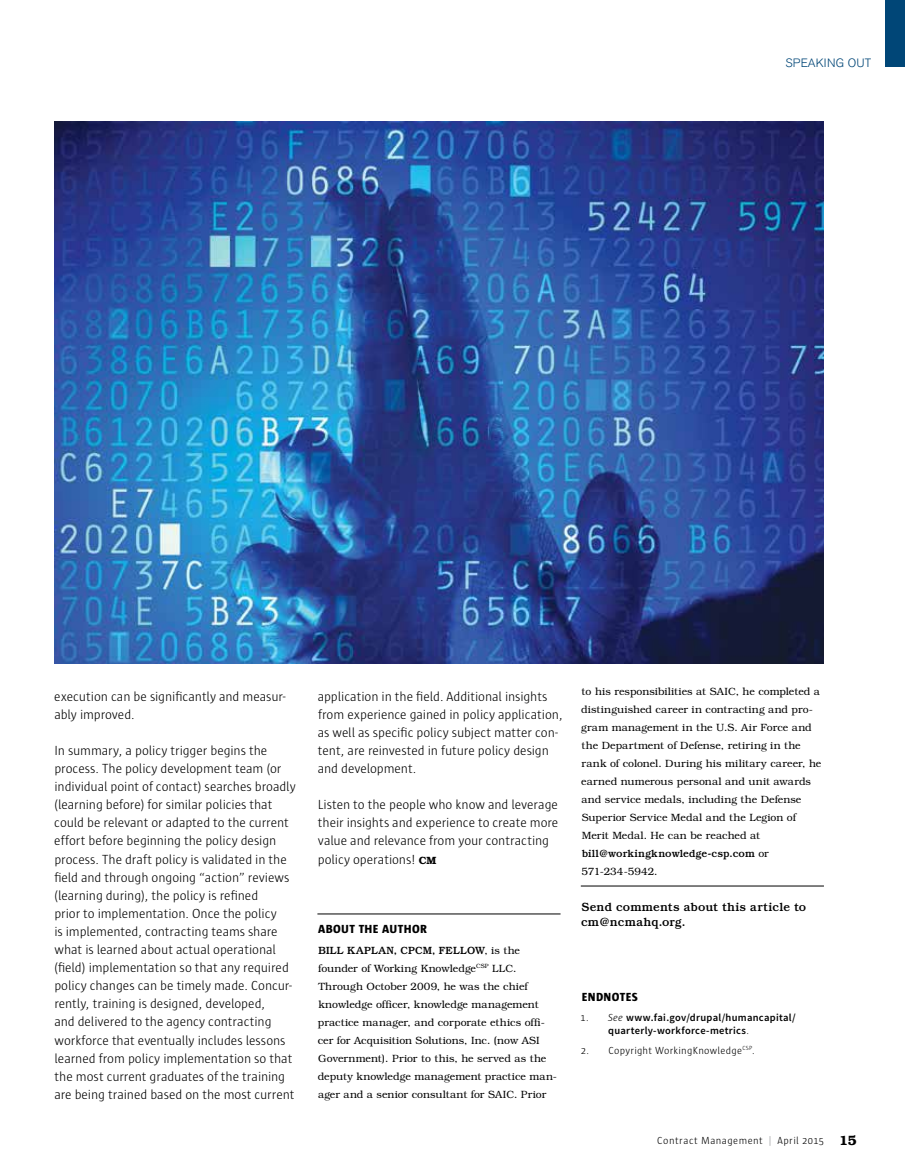
<style>
.page{position:relative;width:905px;height:1175px;background:#fff}
.page>*{position:absolute;margin:0;border:0;box-sizing:border-box;transform-origin:0 0}
.t1{font:300 13.5px/18.1px "Sun";letter-spacing:-.01em;color:#000}
.t2{font:500 12px/15px "Bookman";letter-spacing:.01em;color:#000}
.t3{font:800 12px "Sun";letter-spacing:.03em;color:#000}
.t4{font:300 12px "Akzidenz Grotesk BE";letter-spacing:.02em;color:#004677}
.t5{font:300 10.5px/18px "Bookman";letter-spacing:.005em;color:#000}
.t6{font:600 10.5px/13.5px "Source Sans Pro";letter-spacing:.025em;color:#000}
.t7{font:300 10.5px "Sun";letter-spacing:.035em;color:#000}
.s1{font-family:"Bookman";font-weight:600;font-size:10.5px}
.s2{font-weight:500}
.s3{font-family:"Sun";font-weight:300}
.s4{font-family:"Sun";font-weight:300;font-style:italic}
.s5{color:#939598}
.s6{font-family:"Bookman";font-weight:600;font-size:13.5px}
</style>
<div class="page">
<hr style="left:317px;top:913px;width:243px;height:1px;background:#000">
<hr style="left:580px;top:885px;width:244px;height:1px;background:#000">
<div style="left:885px;top:0;width:19px;height:67px;background:#004677"></div>
<img style="left:54px;top:122px;width:770px;height:541px">
<p class="t4" style="left:785px;top:56px;width:87px">SPEAKING OUT</p>
<p class="t1" style="left:54px;top:687px;width:233px">execution can be significantly and measur&shy;ably improved.</p>
<p class="t1" style="left:54px;top:741px;width:243px">In summary, a policy trigger begins the process. The policy development team (or individual point of contact) searches broadly (learning before) for similar policies that could be relevant or adapted to the current effort before beginning the policy design process. The draft policy is validated in the field and through ongoing “action” reviews (learning during), the policy is refined<br>prior to implementation. Once the policy<br>is implemented, contracting teams share what is learned about actual operational (field) implementation so that any required policy changes can be timely made. Concur&shy;rently, training is designed, developed,<br>and delivered to the agency contracting workforce that eventually includes lessons learned from policy implementation so that the most current graduates of the training are being trained based on the most current</p>
<p class="t1" style="left:318px;top:687px;width:246px">application in the field. Additional insights from experience gained in policy application, as well as specific policy subject matter con&shy;tent, are reinvested in future policy design and development.</p>
<p class="t1" style="left:318px;top:795px;width:242px">Listen to the people who know and leverage their insights and experience to create more value and relevance from your contracting policy operations! <span class="s1">CM</span></p>
<p class="t3" style="left:318px;top:922px;width:110px">ABOUT THE AUTHOR</p>
<p class="t5" style="left:318px;top:941px;width:241px"><span class="s2">BILL KAPLAN, CPCM, FELLOW</span>, is the founder of Working Knowledge<sup>CSP</sup> LLC.<br>Through October 2009, he was the chief knowledge officer, knowledge management practice manager, and corporate ethics offi&shy;cer for Acquisition Solutions, Inc. (now ASI Government). Prior to this, he served as the deputy knowledge management practice man&shy;ager and a senior consultant for SAIC. Prior</p>
<p class="t5" style="left:581px;top:682px;width:241px">to his responsibilities at SAIC, he completed a distinguished career in contracting and pro&shy;gram management in the U.S. Air Force and the Department of Defense, retiring in the rank of colonel. During his military career, he earned numerous personal and unit awards and service medals, including the Defense Superior Service Medal and the Legion of Merit Medal. He can be reached at <span class="s2">bill@workingknowledge-csp.com</span> or 571-234-5942.</p>
<p class="t2" style="left:581px;top:899px;width:227px">Send comments about this article to cm@ncmahq.org.</p>
<p class="t3" style="left:582px;top:990px;width:58px">ENDNOTES</p>
<p class="t6" style="left:608px;top:1010px;width:189px;text-indent:-28px"><span class="s3">1.</span> <span class="s4">See</span> www.fai.gov/drupal/humancapital/ quarterly-workforce-metrics<span class="s3">.</span></p>
<p class="t7" style="left:580px;top:1044px;width:175px">2. Copyright WorkingKnowledge<sup>CSP</sup>.</p>
<p class="t7" style="left:657px;top:1134px;width:201px">Contract Management <span class="s5">|</span> April 2015 <span class="s6">15</span></p>
</div>
